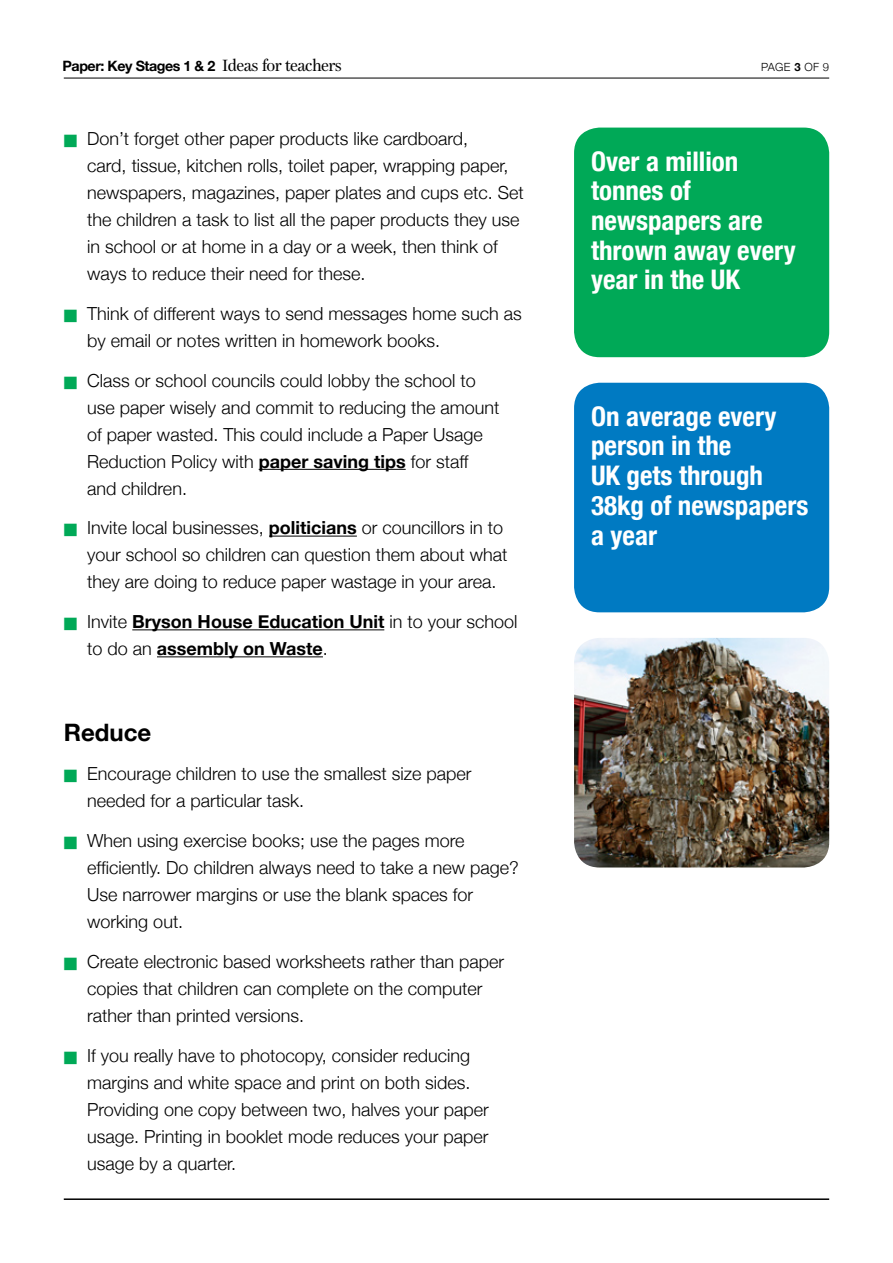
<style>
.page{position:relative;width:893px;height:1263px;background:#fff}
.page>*{position:absolute;margin:0;border:0;box-sizing:border-box;transform-origin:0 0}
.t1{font:700 condensed 27px/29.7px "Helvetica Neue";color:#fff}
.t2{font:700 24px "Helvetica Neue";color:#000}
.t3{font:300 18px/27px "Helvetica Neue";color:#000}
.t4{font:700 18px/27px "Helvetica Neue";color:#000}
.t5{font:700 14.25px "Helvetica Neue";letter-spacing:-.03em;color:#000}
.t6{font:300 11.25px "Helvetica Neue";letter-spacing:.03em;color:#000}
.s1{font-family:"Bohemia LT Std";font-weight:400;font-size:16.5px}
.s2{font-weight:700}
.s3{color:#00a957}
.s4{font-weight:300}
</style>
<div class="page">
<hr style="left:64px;top:78px;width:765px;height:1px;background:#000">
<hr style="left:64px;top:1198px;width:765px;height:2px;background:#000">
<hr style="left:259px;top:469px;width:147px;height:1px;background:#000">
<hr style="left:269px;top:536px;width:88px;height:1px;background:#000">
<hr style="left:132px;top:629px;width:252px;height:1px;background:#000">
<hr style="left:157px;top:656px;width:166px;height:1px;background:#000">
<div style="left:574px;top:128px;width:255px;height:229px;background:#00a957;border-radius:26px"></div>
<div style="left:574px;top:383px;width:255px;height:229px;background:#007ac2;border-radius:26px"></div>
<img style="left:574px;top:638px;width:255px;height:229px">
<p class="t5" style="left:63px;top:57px;width:281px">Paper: Key Stages 1 &amp; 2 <span class="s1">Ideas for teachers</span></p>
<p class="t6" style="left:761px;top:60px;width:69px">page <span class="s2">3</span> of 9</p>
<p class="t3" style="left:87px;top:125px;width:438px;text-indent:-24px"><span class="s3">■</span> Don’t forget other paper products like cardboard,<br>card, tissue, kitchen rolls, toilet paper, wrapping paper, newspapers, magazines, paper plates and cups etc. Set the children a task to list all the paper products they use in school or at home in a day or a week, then think of ways to reduce their need for these.</p>
<p class="t3" style="left:87px;top:299px;width:436px;text-indent:-24px"><span class="s3">■</span> Think of different ways to send messages home such as by email or notes written in homework books.</p>
<p class="t3" style="left:87px;top:366px;width:414px;text-indent:-24px"><span class="s3">■</span> Class or school councils could lobby the school to use paper wisely and commit to reducing the amount of paper wasted. This could include a Paper Usage Reduction Policy with <span class="s2">paper saving tips</span> for staff and children.</p>
<p class="t3" style="left:87px;top:514px;width:422px;text-indent:-24px"><span class="s3">■</span> Invite local businesses, <span class="s2">politicians</span> or councillors in to your school so children can question them about what they are doing to reduce paper wastage in your area.</p>
<p class="t4" style="left:87px;top:608px;width:432px;text-indent:-24px"><span class="s3">■</span> <span class="s4">Invite</span> Bryson House Education Unit <span class="s4">in to your school to do an</span> assembly on Waste<span class="s4">.</span></p>
<h2 class="t2" style="left:64px;top:717px;width:89px">Reduce</h2>
<p class="t3" style="left:87px;top:760px;width:386px;text-indent:-24px"><span class="s3">■</span> Encourage children to use the smallest size paper needed for a particular task.</p>
<p class="t3" style="left:87px;top:827px;width:433px;text-indent:-24px"><span class="s3">■</span> When using exercise books; use the pages more efficiently. Do children always need to take a new page?<br>Use narrower margins or use the blank spaces for working out.</p>
<p class="t3" style="left:87px;top:947px;width:418px;text-indent:-24px"><span class="s3">■</span> Create electronic based worksheets rather than paper copies that children can complete on the computer rather than printed versions.</p>
<p class="t3" style="left:87px;top:1041px;width:403px;text-indent:-24px"><span class="s3">■</span> If you really have to photocopy, consider reducing margins and white space and print on both sides.<br>Providing one copy between two, halves your paper usage. Printing in booklet mode reduces your paper usage by a quarter.</p>
<h1 class="t1" style="left:591px;top:146px;width:206px">Over a million tonnes of newspapers are thrown away every year in the UK</h1>
<h1 class="t1" style="left:591px;top:401px;width:219px">On average every person in the<br>UK gets through<br>38kg of newspapers a year</h1>
</div>
